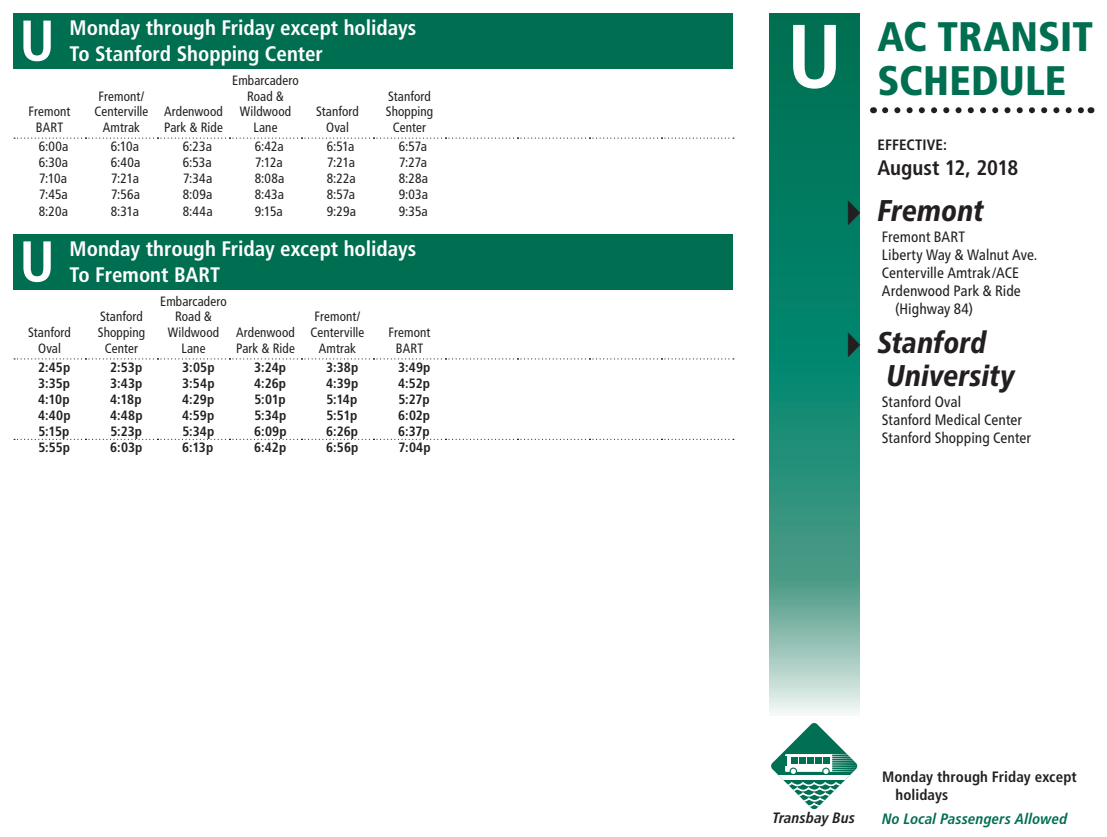
<style>
.page{position:relative;width:1107px;height:837px;background:#fff}
.page>*{position:absolute;margin:0;border:0;box-sizing:border-box;transform-origin:0 0}
.CoverLine1{font:700 condensed 90px "Frutiger LT Std";color:#fff}
.t1{font:700 condensed 57.6px "Frutiger LT Std";color:#fff}
.t2{font:900 condensed 41.25px/43.5px "Frutiger LT Std";color:#006e51}
.t3{font:italic 800 condensed 30px/33px "Frutiger Neue LTW1 G";color:#231f20}
.t4{font:700 condensed 21px/25.5px "Frutiger LT Std";color:#fff}
.t5{font:700 condensed 21px "Frutiger LT Std";letter-spacing:-.005em;color:#231f20}
.t6{font:condensed 15px/18px "Frutiger Neue LTW1 G";color:#231f20}
.t7{font:700 condensed 15px/18px "Frutiger LT Std";letter-spacing:.01em;color:#231f20}
.t8{font:italic 700 condensed 15px "Frutiger LT Pro";letter-spacing:.01em;color:#006e51}
.t9{font:italic 700 condensed 15px "Frutiger LT Pro";letter-spacing:.01em;color:#231f20}
.t10{font:condensed 13.5px/15.8px "Frutiger LT Std";letter-spacing:.01em;color:#231f20;text-align:center}
.t11{font:700 condensed 13.5px "Frutiger LT Std";letter-spacing:.01em;color:#231f20}
.s1{font-family:"Lucida Grande";font-weight:400;font-style:normal;font-stretch:normal;font-size:42px}
</style>
<div class="page">
<svg style="left:885px;top:107px;width:199px;height:6px"></svg>
<svg style="left:770px;top:14px;width:90px;height:699px;background:#298f79"></svg>
<svg style="left:771px;top:723px;width:87px;height:87px"></svg>
<div style="left:14px;top:14px;width:720px;height:55px;background:#006e51"></div>
<svg style="left:14px;top:138px;width:720px;height:1px"></svg>
<div style="left:14px;top:234px;width:720px;height:56px;background:#006e51"></div>
<svg style="left:14px;top:439px;width:720px;height:1px"></svg>
<svg style="left:14px;top:358px;width:720px;height:1px"></svg>
<h2 class="t1" style="left:20px;top:7px;width:37px">U</h2>
<h3 class="t4" style="left:70px;top:15px;width:348px">Monday through Friday except holidays<br>To Stanford Shopping Center</h3>
<p class="t10" style="left:29px;top:104px;width:43px">Fremont<br>BART</p>
<p class="t10" style="left:95px;top:88px;width:55px">Fremont/<br>Centerville<br>Amtrak</p>
<p class="t10" style="left:164px;top:104px;width:60px;text-align:left">Ardenwood<br>Park &amp; Ride</p>
<p class="t10" style="left:232px;top:72px;width:68px">Embarcadero<br>Road &amp;<br>Wildwood<br>Lane</p>
<p class="t10" style="left:316px;top:104px;width:44px">Stanford<br>Oval</p>
<p class="t10" style="left:386px;top:88px;width:49px">Stanford<br>Shopping<br>Center</p>
<p class="t10" style="left:39px;top:139px;width:31px">6:00a</p>
<p class="t10" style="left:111px;top:139px;width:30px">6:10a</p>
<p class="t10" style="left:183px;top:139px;width:31px">6:23a</p>
<p class="t10" style="left:255px;top:139px;width:30px">6:42a</p>
<p class="t10" style="left:327px;top:139px;width:29px">6:51a</p>
<p class="t10" style="left:399px;top:139px;width:30px">6:57a</p>
<p class="t10" style="left:39px;top:155px;width:31px">6:30a</p>
<p class="t10" style="left:111px;top:155px;width:31px">6:40a</p>
<p class="t10" style="left:183px;top:155px;width:30px">6:53a</p>
<p class="t10" style="left:255px;top:155px;width:29px">7:12a</p>
<p class="t10" style="left:327px;top:155px;width:29px">7:21a</p>
<p class="t10" style="left:399px;top:155px;width:30px">7:27a</p>
<p class="t10" style="left:39px;top:171px;width:30px">7:10a</p>
<p class="t10" style="left:111px;top:171px;width:29px">7:21a</p>
<p class="t10" style="left:183px;top:171px;width:31px">7:34a</p>
<p class="t10" style="left:255px;top:171px;width:31px">8:08a</p>
<p class="t10" style="left:327px;top:171px;width:31px">8:22a</p>
<p class="t10" style="left:399px;top:171px;width:31px">8:28a</p>
<p class="t10" style="left:39px;top:187px;width:30px">7:45a</p>
<p class="t10" style="left:111px;top:187px;width:31px">7:56a</p>
<p class="t10" style="left:183px;top:187px;width:31px">8:09a</p>
<p class="t10" style="left:255px;top:187px;width:31px">8:43a</p>
<p class="t10" style="left:327px;top:187px;width:30px">8:57a</p>
<p class="t10" style="left:399px;top:187px;width:31px">9:03a</p>
<p class="t10" style="left:39px;top:203px;width:31px">8:20a</p>
<p class="t10" style="left:111px;top:203px;width:30px">8:31a</p>
<p class="t10" style="left:183px;top:203px;width:31px">8:44a</p>
<p class="t10" style="left:255px;top:203px;width:30px">9:15a</p>
<p class="t10" style="left:327px;top:203px;width:31px">9:29a</p>
<p class="t10" style="left:399px;top:203px;width:31px">9:35a</p>
<h2 class="t1" style="left:20px;top:227px;width:37px">U</h2>
<h3 class="t4" style="left:70px;top:236px;width:348px">Monday through Friday except holidays<br>To Fremont BART</h3>
<p class="t10" style="left:28px;top:325px;width:44px">Stanford<br>Oval</p>
<p class="t10" style="left:98px;top:309px;width:49px">Stanford<br>Shopping<br>Center</p>
<p class="t10" style="left:160px;top:293px;width:68px">Embarcadero<br>Road &amp;<br>Wildwood<br>Lane</p>
<p class="t10" style="left:236px;top:325px;width:60px;text-align:left">Ardenwood<br>Park &amp; Ride</p>
<p class="t10" style="left:311px;top:309px;width:55px">Fremont/<br>Centerville<br>Amtrak</p>
<p class="t10" style="left:389px;top:325px;width:43px">Fremont<br>BART</p>
<p class="t11" style="left:38px;top:359px;width:34px">2:45p</p>
<p class="t11" style="left:110px;top:359px;width:34px">2:53p</p>
<p class="t11" style="left:182px;top:359px;width:34px">3:05p</p>
<p class="t11" style="left:254px;top:359px;width:33px">3:24p</p>
<p class="t11" style="left:326px;top:359px;width:34px">3:38p</p>
<p class="t11" style="left:398px;top:359px;width:34px">3:49p</p>
<p class="t11" style="left:38px;top:375px;width:33px">3:35p</p>
<p class="t11" style="left:110px;top:375px;width:34px">3:43p</p>
<p class="t11" style="left:182px;top:375px;width:34px">3:54p</p>
<p class="t11" style="left:254px;top:375px;width:34px">4:26p</p>
<p class="t11" style="left:326px;top:375px;width:34px">4:39p</p>
<p class="t11" style="left:398px;top:375px;width:33px">4:52p</p>
<p class="t11" style="left:38px;top:391px;width:33px">4:10p</p>
<p class="t11" style="left:110px;top:391px;width:33px">4:18p</p>
<p class="t11" style="left:182px;top:391px;width:34px">4:29p</p>
<p class="t11" style="left:254px;top:391px;width:33px">5:01p</p>
<p class="t11" style="left:326px;top:391px;width:33px">5:14p</p>
<p class="t11" style="left:398px;top:391px;width:33px">5:27p</p>
<p class="t11" style="left:38px;top:408px;width:34px">4:40p</p>
<p class="t11" style="left:110px;top:408px;width:34px">4:48p</p>
<p class="t11" style="left:182px;top:408px;width:34px">4:59p</p>
<p class="t11" style="left:254px;top:408px;width:34px">5:34p</p>
<p class="t11" style="left:326px;top:408px;width:32px">5:51p</p>
<p class="t11" style="left:398px;top:408px;width:33px">6:02p</p>
<p class="t11" style="left:38px;top:424px;width:33px">5:15p</p>
<p class="t11" style="left:110px;top:424px;width:33px">5:23p</p>
<p class="t11" style="left:182px;top:424px;width:34px">5:34p</p>
<p class="t11" style="left:254px;top:424px;width:34px">6:09p</p>
<p class="t11" style="left:326px;top:424px;width:33px">6:26p</p>
<p class="t11" style="left:398px;top:424px;width:33px">6:37p</p>
<p class="t11" style="left:38px;top:440px;width:33px">5:55p</p>
<p class="t11" style="left:110px;top:440px;width:34px">6:03p</p>
<p class="t11" style="left:182px;top:440px;width:33px">6:13p</p>
<p class="t11" style="left:254px;top:440px;width:34px">6:42p</p>
<p class="t11" style="left:326px;top:440px;width:34px">6:56p</p>
<p class="t11" style="left:399px;top:440px;width:34px">7:04p</p>
<p class="CoverLine1" style="left:787px;top:3px;width:56px">U</p>
<h3 class="t2" style="left:878px;top:15px;width:217px">AC TRANSIT<br>SCHEDULE</h3>
<p class="t7" style="left:878px;top:136px;width:71px">EFFECTIVE:</p>
<h3 class="t5" style="left:878px;top:155px;width:142px">August 12, 2018</h3>
<p class="t3" style="left:841px;top:192px;width:144px"><span class="s1">▸</span> Fremont</p>
<p class="t6" style="left:882px;top:227px;width:85px">Fremont BART</p>
<p class="t6" style="left:882px;top:245px;width:157px">Liberty Way &amp; Walnut Ave.</p>
<p class="t6" style="left:882px;top:263px;width:138px">Centerville Amtrak/ACE</p>
<p class="t6" style="left:882px;top:281px;width:141px">Ardenwood Park &amp; Ride</p>
<p class="t6" style="left:895px;top:299px;width:79px">(Highway 84)</p>
<p class="t3" style="left:886px;top:324px;width:130px;text-indent:-46px"><span class="s1">▸</span> Stanford<br>University</p>
<p class="t6" style="left:882px;top:392px;width:151px">Stanford Oval<br>Stanford Medical Center<br>Stanford Shopping Center</p>
<p class="t9" style="left:772px;top:809px;width:84px">Transbay Bus</p>
<p class="t7" style="left:896px;top:767px;width:183px;text-indent:-14px">Monday through Friday except holidays</p>
<p class="t8" style="left:882px;top:809px;width:187px">No Local Passengers Allowed</p>
</div>
